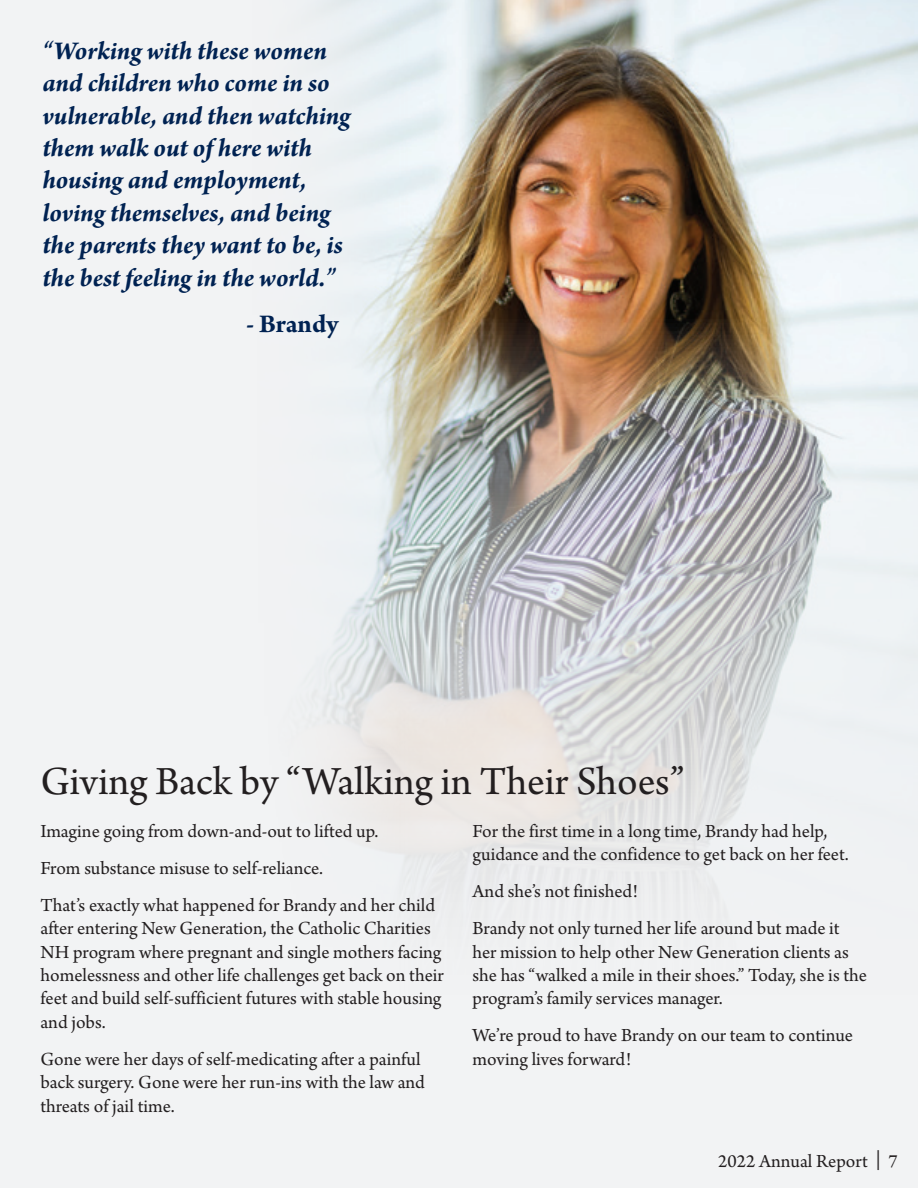
<style>
.page{position:relative;width:918px;height:1188px;background:#f2f3f4}
.page>*{position:absolute;margin:0;border:0;box-sizing:border-box;transform-origin:0 0}
.Story_Header{font:42px "Arno Pro";color:#231f20}
.t1{font:italic 700 27px/32.4px "Arno Pro";letter-spacing:-.005em;color:#002252}
.t2{font:700 27px "Arno Pro";letter-spacing:-.005em;color:#002252}
.t3{font:19.5px/23.4px "Arno Pro";color:#231f20}
</style>
<div class="page">
<img style="left:314px;top:0;width:604px;height:890px">
<p class="t1" style="left:42px;top:36px;width:310px">“Working with these women and children who come in so vulnerable, and then watching them walk out of here with housing and employment, loving themselves, and being the parents they want to be, is the best feeling in the world.”</p>
<p class="t2" style="left:246px;top:308px;width:94px">- Brandy</p>
<p class="Story_Header" style="left:40px;top:757px;width:646px">Giving Back by “Walking in Their Shoes”</p>
<p class="t3" style="left:40px;top:820px;width:339px">Imagine going from down-and-out to lifted up.</p>
<p class="t3" style="left:40px;top:857px;width:284px">From substance misuse to self-reliance.</p>
<p class="t3" style="left:40px;top:894px;width:405px">That’s exactly what happened for Brandy and her child after entering New Generation, the Catholic Charities NH program where pregnant and single mothers facing homelessness and other life challenges get back on their feet and build self-sufficient futures with stable housing and jobs.</p>
<p class="t3" style="left:40px;top:1048px;width:386px">Gone were her days of self-medicating after a painful back surgery. Gone were her run-ins with the law and threats of jail time.</p>
<p class="t3" style="left:472px;top:820px;width:378px">For the first time in a long time, Brandy had help, guidance and the confidence to get back on her feet.</p>
<p class="t3" style="left:472px;top:881px;width:167px">And she’s not finished!</p>
<p class="t3" style="left:472px;top:918px;width:396px">Brandy not only turned her life around but made it her mission to help other New Generation clients as she has “walked a mile in their shoes.” Today, she is the program’s family services manager.</p>
<p class="t3" style="left:472px;top:1025px;width:382px">We’re proud to have Brandy on our team to continue moving lives forward!</p>
<p class="t3" style="left:718px;top:1150px;width:181px">2022 Annual Report | 7</p>
</div>
